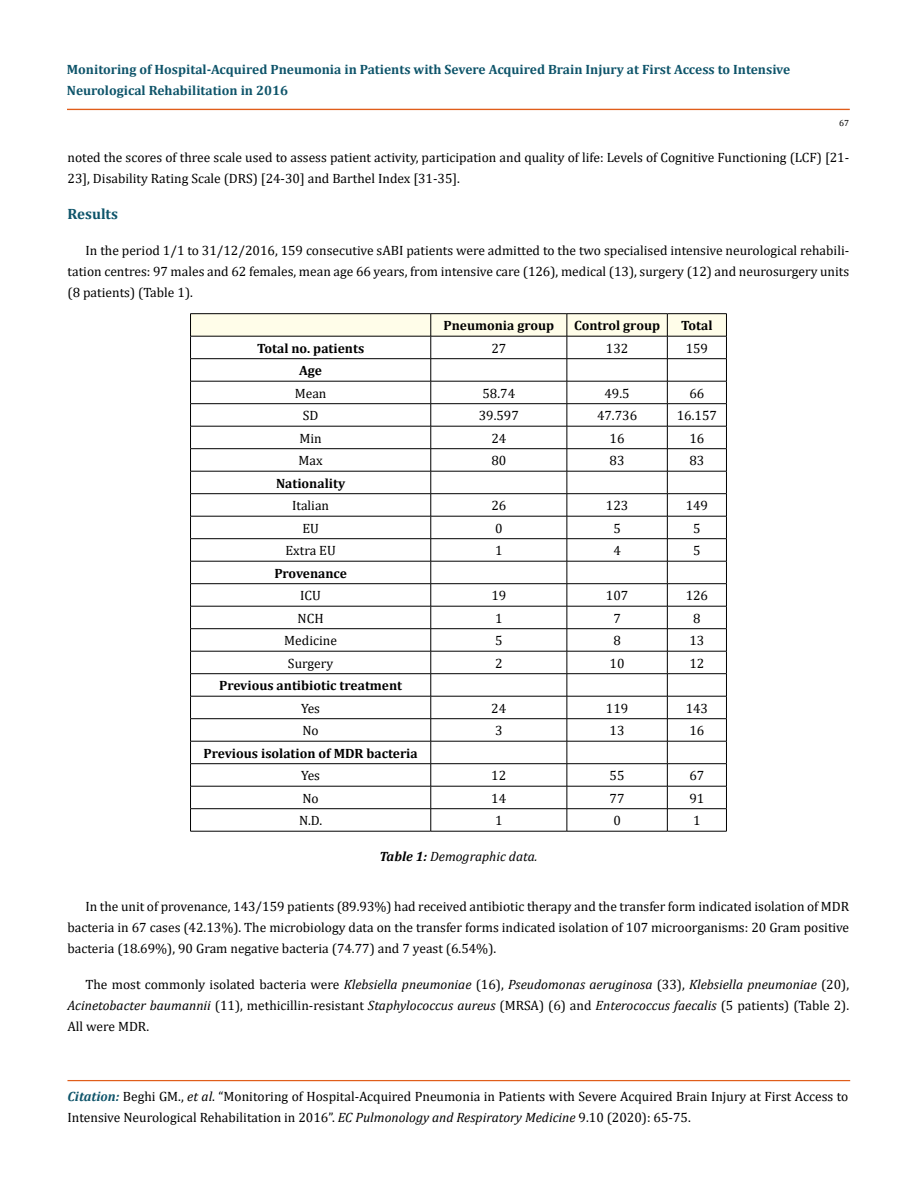
<style>
.page{position:relative;width:917px;height:1188px;background:#fff}
.page>*{position:absolute;margin:0;border:0;box-sizing:border-box;transform-origin:0 0}
.t1{font:700 15px "Cambria";color:#0e546a}
.t2{font:13.5px/21px "Cambria";color:#000}
.t3{font:italic 13.5px/21px "Cambria";color:#000;text-align:justify}
.t4{font:700 13.5px/21px "Cambria";color:#0e546a}
.t5{font:700 13.5px "Cambria";color:#000}
.t6{font:9px "Cambria";color:#000}
.s1{font-weight:700}
.s2{font-style:normal}
.s3{font-weight:700;font-style:italic;color:#0e546a}
.s4{font-style:italic}
</style>
<div class="page">
<div style="left:67px;top:109px;width:782px;height:1px;border:1px solid #e05d1a"></div>
<div style="left:68px;top:1080px;width:781px;height:1px;border:1px solid #e05d1a"></div>
<hr style="left:190px;top:313px;width:241px;height:1px;background:#000">
<hr style="left:431px;top:313px;width:136px;height:1px;background:#000">
<hr style="left:567px;top:313px;width:100px;height:1px;background:#000">
<hr style="left:667px;top:313px;width:59px;height:1px;background:#000">
<svg style="left:190px;top:314px;width:537px;height:517px"></svg>
<hr style="left:190px;top:831px;width:241px;height:1px;background:#000">
<hr style="left:431px;top:831px;width:136px;height:1px;background:#000">
<hr style="left:567px;top:831px;width:100px;height:1px;background:#000">
<hr style="left:667px;top:831px;width:59px;height:1px;background:#000">
<p class="t4" style="left:67px;top:59px;width:724px">Monitoring of Hospital-Acquired Pneumonia in Patients with Severe Acquired Brain Injury at First Access to Intensive<br>Neurological Rehabilitation in 2016</p>
<p class="t6" style="left:839px;top:118px;width:11px">67</p>
<p class="t2" style="left:68px;top:147px;width:783px">noted the scores of three scale used to assess patient activity, participation and quality of life: Levels of Cognitive Functioning (LCF) [21-<br>23], Disability Rating Scale (DRS) [24-30] and Barthel Index [31-35].</p>
<p class="t1" style="left:68px;top:203px;width:52px">Results</p>
<p class="t2" style="left:68px;top:240px;width:783px;text-align:justify;text-indent:18px">In the period 1/1 to 31/12/2016, 159 consecutive sABI patients were admitted to the two specialised intensive neurological rehabili&shy;tation centres: 97 males and 62 females, mean age 66 years, from intensive care (126), medical (13), surgery (12) and neurosurgery units (8 patients) (Table 1).</p>
<p class="t5" style="left:443px;top:316px;width:112px">Pneumonia group</p>
<p class="t5" style="left:574px;top:316px;width:88px">Control group</p>
<p class="t5" style="left:681px;top:316px;width:33px">Total</p>
<p class="t5" style="left:257px;top:339px;width:109px">Total no. patients</p>
<p class="t2" style="left:491px;top:338px;width:16px">27</p>
<p class="t2" style="left:606px;top:338px;width:24px">132</p>
<p class="t2" style="left:685px;top:338px;width:24px">159</p>
<p class="t5" style="left:299px;top:361px;width:24px">Age</p>
<p class="t2" style="left:295px;top:383px;width:33px">Mean</p>
<p class="t2" style="left:482px;top:383px;width:34px">58.74</p>
<p class="t2" style="left:604px;top:383px;width:27px">49.5</p>
<p class="t2" style="left:689px;top:383px;width:16px">66</p>
<p class="t2" style="left:303px;top:405px;width:17px">SD</p>
<p class="t2" style="left:478px;top:405px;width:42px">39.597</p>
<p class="t2" style="left:597px;top:405px;width:42px">47.736</p>
<p class="t2" style="left:676px;top:405px;width:42px">16.157</p>
<p class="t2" style="left:299px;top:428px;width:24px">Min</p>
<p class="t2" style="left:491px;top:428px;width:16px">24</p>
<p class="t2" style="left:609px;top:428px;width:16px">16</p>
<p class="t2" style="left:689px;top:428px;width:16px">16</p>
<p class="t2" style="left:298px;top:450px;width:26px">Max</p>
<p class="t2" style="left:491px;top:450px;width:16px">80</p>
<p class="t2" style="left:609px;top:450px;width:16px">83</p>
<p class="t2" style="left:689px;top:450px;width:16px">83</p>
<p class="t5" style="left:276px;top:474px;width:71px">Nationality</p>
<p class="t2" style="left:292px;top:495px;width:39px">Italian</p>
<p class="t2" style="left:491px;top:495px;width:16px">26</p>
<p class="t2" style="left:606px;top:495px;width:24px">123</p>
<p class="t2" style="left:685px;top:495px;width:24px">149</p>
<p class="t2" style="left:302px;top:518px;width:18px">EU</p>
<p class="t2" style="left:495px;top:518px;width:9px">0</p>
<p class="t2" style="left:613px;top:518px;width:9px">5</p>
<p class="t2" style="left:693px;top:518px;width:9px">5</p>
<p class="t2" style="left:285px;top:540px;width:52px">Extra EU</p>
<p class="t2" style="left:495px;top:540px;width:9px">1</p>
<p class="t2" style="left:613px;top:540px;width:9px">4</p>
<p class="t2" style="left:693px;top:540px;width:9px">5</p>
<p class="t5" style="left:274px;top:564px;width:74px">Provenance</p>
<p class="t2" style="left:300px;top:585px;width:22px">ICU</p>
<p class="t2" style="left:491px;top:585px;width:16px">19</p>
<p class="t2" style="left:606px;top:585px;width:24px">107</p>
<p class="t2" style="left:685px;top:585px;width:24px">126</p>
<p class="t2" style="left:297px;top:608px;width:28px">NCH</p>
<p class="t2" style="left:495px;top:608px;width:9px">1</p>
<p class="t2" style="left:613px;top:608px;width:9px">7</p>
<p class="t2" style="left:693px;top:608px;width:9px">8</p>
<p class="t2" style="left:284px;top:630px;width:54px">Medicine</p>
<p class="t2" style="left:495px;top:630px;width:9px">5</p>
<p class="t2" style="left:613px;top:630px;width:9px">8</p>
<p class="t2" style="left:689px;top:630px;width:16px">13</p>
<p class="t2" style="left:288px;top:653px;width:47px">Surgery</p>
<p class="t2" style="left:495px;top:653px;width:9px">2</p>
<p class="t2" style="left:609px;top:653px;width:16px">10</p>
<p class="t2" style="left:689px;top:653px;width:16px">12</p>
<p class="t5" style="left:219px;top:676px;width:185px">Previous antibiotic treatment</p>
<p class="t2" style="left:301px;top:698px;width:20px">Yes</p>
<p class="t2" style="left:491px;top:698px;width:16px">24</p>
<p class="t2" style="left:606px;top:698px;width:24px">119</p>
<p class="t2" style="left:685px;top:698px;width:24px">143</p>
<p class="t2" style="left:302px;top:720px;width:18px">No</p>
<p class="t2" style="left:495px;top:720px;width:9px">3</p>
<p class="t2" style="left:609px;top:720px;width:16px">13</p>
<p class="t2" style="left:689px;top:720px;width:16px">16</p>
<p class="t5" style="left:203px;top:744px;width:216px">Previous isolation of MDR bacteria</p>
<p class="t2" style="left:301px;top:765px;width:20px">Yes</p>
<p class="t2" style="left:491px;top:765px;width:16px">12</p>
<p class="t2" style="left:609px;top:765px;width:16px">55</p>
<p class="t2" style="left:689px;top:765px;width:16px">67</p>
<p class="t2" style="left:302px;top:788px;width:18px">No</p>
<p class="t2" style="left:491px;top:788px;width:16px">14</p>
<p class="t2" style="left:609px;top:788px;width:16px">77</p>
<p class="t2" style="left:689px;top:788px;width:16px">91</p>
<p class="t2" style="left:299px;top:810px;width:25px">N.D.</p>
<p class="t2" style="left:495px;top:810px;width:9px">1</p>
<p class="t2" style="left:613px;top:810px;width:9px">0</p>
<p class="t2" style="left:693px;top:810px;width:9px">1</p>
<p class="t3" style="left:379px;top:846px;width:159px"><span class="s1">Table 1:</span> Demographic data.</p>
<p class="t2" style="left:67px;top:895px;width:783px;text-align:justify;text-indent:18px">In the unit of provenance, 143/159 patients (89.93%) had received antibiotic therapy and the transfer form indicated isolation of MDR bacteria in 67 cases (42.13%). The microbiology data on the transfer forms indicated isolation of 107 microorganisms: 20 Gram positive bacteria (18.69%), 90 Gram negative bacteria (74.77) and 7 yeast (6.54%).</p>
<p class="t3" style="left:67px;top:973px;width:783px;text-indent:18px"><span class="s2">The most commonly isolated bacteria were</span> Klebsiella pneumoniae <span class="s2">(16),</span> Pseudomonas aeruginosa <span class="s2">(33),</span> Klebsiella pneumoniae <span class="s2">(20), </span>Acinetobacter baumannii <span class="s2">(11), methicillin-resistant</span> Staphylococcus aureus <span class="s2">(MRSA) (6) and</span> Enterococcus faecalis <span class="s2">(5 patients) (Table 2).<br>All were MDR.</span></p>
<p class="t2" style="left:67px;top:1085px;width:782px"><span class="s3">Citation:</span> Beghi GM., <span class="s4">et al</span>. “Monitoring of Hospital-Acquired Pneumonia in Patients with Severe Acquired Brain Injury at First Access to<br>Intensive Neurological Rehabilitation in 2016”. <span class="s4">EC Pulmonology and Respiratory Medicine</span> 9.10 (2020): 65-75.</p>
</div>
